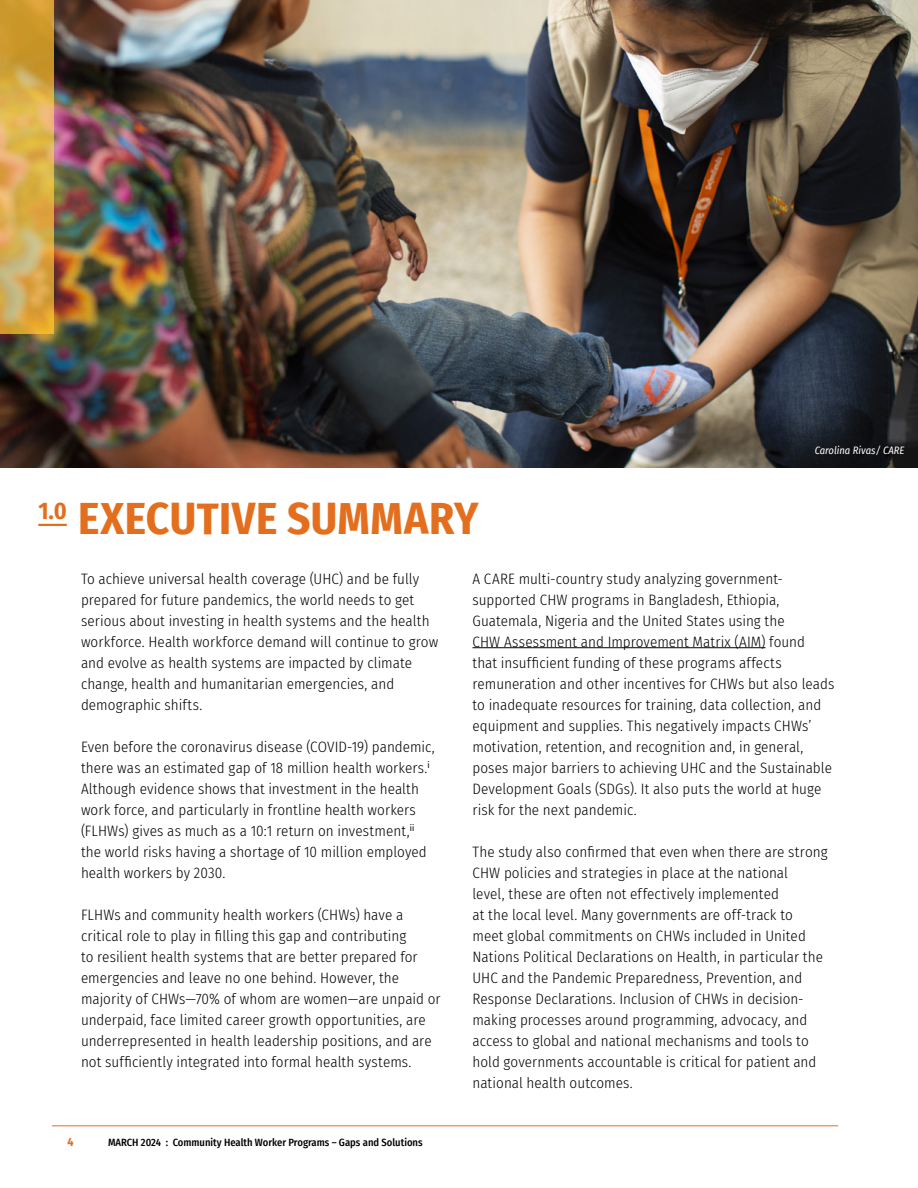
<style>
.page{position:relative;width:918px;height:1188px;background:#fff}
.page>*{position:absolute;margin:0;border:0;box-sizing:border-box;transform-origin:0 0}
.Title_Care{font:700 45px "Fira Sans Condensed";letter-spacing:.01em;color:#e36f1e}
.Title_Care-2{font:700 24px "Fira Sans Condensed";color:#e36f1e}
.Body{font:300 15px/21px "Fira Sans Condensed";letter-spacing:.005em;color:#000}
.t1{font:700 12px "Fira Sans Condensed";color:#e36f1e}
.t2{font:500 10.5px "Fira Sans Condensed";color:#000}
.t3{font:italic 10.5px "Fira Sans Condensed";color:#fff}
</style>
<div class="page">
<hr style="left:52px;top:1125px;width:786px;height:1px;background:#e36f1e">
<img style="left:0;top:0;width:918px;height:468px">
<hr style="left:472px;top:647px;width:294px;height:1px;background:#000">
<svg style="left:0;top:0;width:54px;height:334px;background:#d7a94a"></svg>
<hr style="left:38px;top:524px;width:29px;height:2px;background:#e36f1e">
<p class="Title_Care-2" style="left:38px;top:490px;width:30px">1.0</p>
<p class="Title_Care" style="left:78px;top:481px;width:402px">EXECUTIVE SUMMARY</p>
<p class="t3" style="left:815px;top:443px;width:91px">Carolina Rivas/ CARE</p>
<p class="Body" style="left:81px;top:568px;width:359px">To achieve universal health coverage (UHC) and be fully prepared for future pandemics, the world needs to get serious about investing in health systems and the health workforce. Health workforce demand will continue to grow and evolve as health systems are impacted by climate change, health and humanitarian emergencies, and demographic shifts.</p>
<p class="Body" style="left:81px;top:736px;width:355px">Even before the coronavirus disease (COVID-19) pandemic, there was an estimated gap of 18 million health workers.<sup>i </sup>Although evidence shows that investment in the health work force, and particularly in frontline health workers (FLHWs) gives as much as a 10:1 return on investment,<sup>ii </sup>the world risks having a shortage of 10 million employed health workers by 2030.</p>
<p class="Body" style="left:81px;top:904px;width:361px">FLHWs and community health workers (CHWs) have a critical role to play in filling this gap and contributing<br>to resilient health systems that are better prepared for emergencies and leave no one behind. However, the majority of CHWs—70% of whom are women—are unpaid or underpaid, face limited career growth opportunities, are underrepresented in health leadership positions, and are not sufficiently integrated into formal health systems.</p>
<p class="t1" style="left:67px;top:1132px;width:8px">4</p>
<p class="t2" style="left:108px;top:1134px;width:316px">MARCH 2024 : Community Health Worker Programs – Gaps and Solutions</p>
<p class="Body" style="left:472px;top:568px;width:363px">A CARE multi-country study analyzing government&shy;supported CHW programs in Bangladesh, Ethiopia, Guatemala, Nigeria and the United States using the<br>CHW Assessment and Improvement Matrix (AIM) found<br>that insufficient funding of these programs affects remuneration and other incentives for CHWs but also leads to inadequate resources for training, data collection, and equipment and supplies. This negatively impacts CHWs’ motivation, retention, and recognition and, in general, poses major barriers to achieving UHC and the Sustainable Development Goals (SDGs). It also puts the world at huge risk for the next pandemic.</p>
<p class="Body" style="left:472px;top:841px;width:357px">The study also confirmed that even when there are strong CHW policies and strategies in place at the national<br>level, these are often not effectively implemented<br>at the local level. Many governments are off-track to meet global commitments on CHWs included in United Nations Political Declarations on Health, in particular the UHC and the Pandemic Preparedness, Prevention, and Response Declarations. Inclusion of CHWs in decision&shy;making processes around programming, advocacy, and access to global and national mechanisms and tools to hold governments accountable is critical for patient and national health outcomes.</p>
</div>
